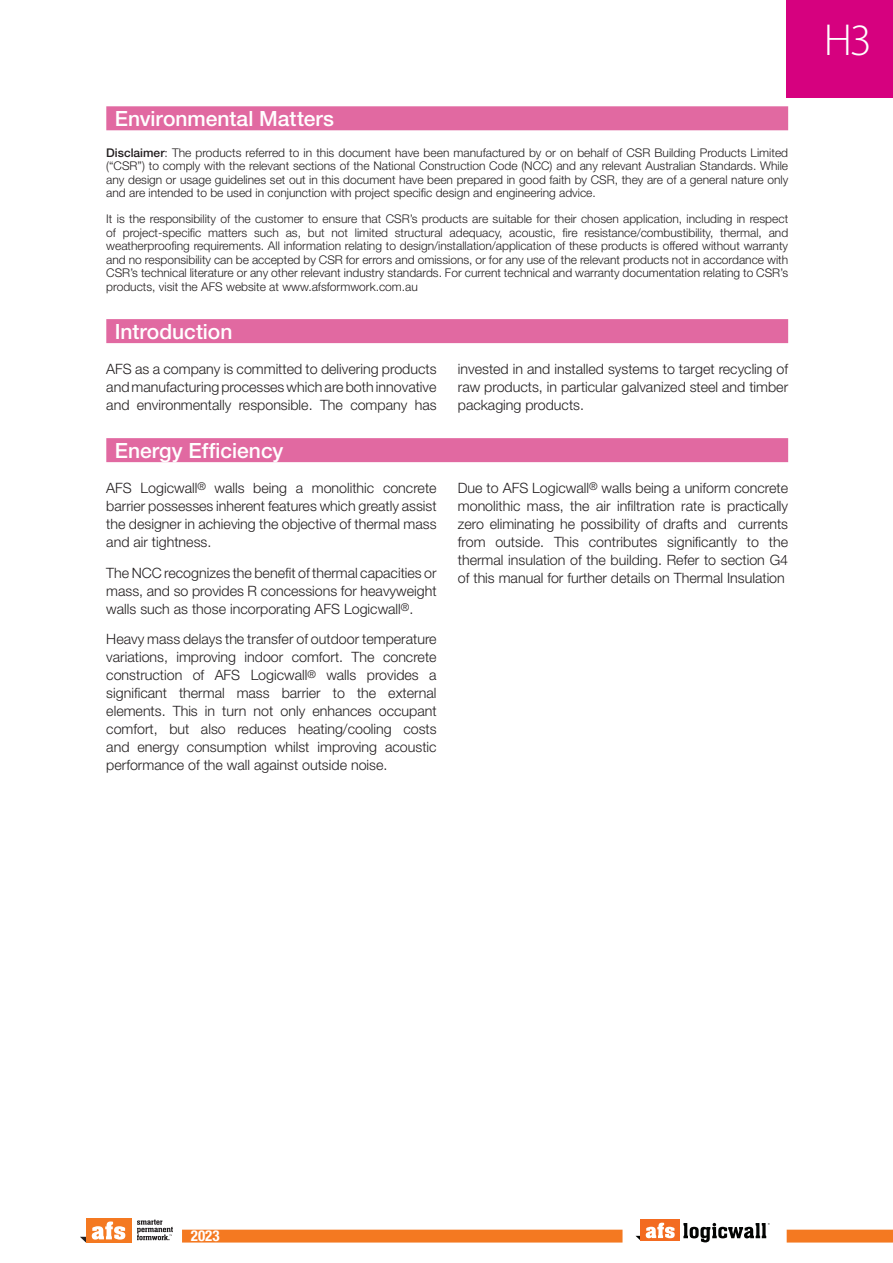
<style>
.page{position:relative;width:893px;height:1263px;background:#fff}
.page>*{position:absolute;margin:0;border:0;box-sizing:border-box;transform-origin:0 0}
.t1{font:300 45px "Myriad Pro";color:#fff}
.t2{font:500 21px "Helvetica Neue LT Std";color:#fff}
.t3{font:700 condensed 15px "Helvetica Neue LT Std";color:#fff}
.t4{font:300 14.25px/18px "Helvetica Neue LT Std";color:#231f20;text-align:justify}
.t5{font:300 12px/13.5px "Helvetica Neue LT Std";color:#231f20;text-align:justify}
.s1{font-weight:500}
</style>
<div class="page">
<div style="left:787px;top:0;width:106px;height:98px;background:#d6017f"></div>
<div style="left:641px;top:1220px;width:39px;height:21px;background:#f36b21"></div>
<svg style="left:636px;top:1223px;width:39px;height:18px"></svg>
<svg style="left:683px;top:1223px;width:87px;height:19px"></svg>
<div style="left:182px;top:1229px;width:440px;height:13px;background:#f47921"></div>
<div style="left:787px;top:1229px;width:106px;height:13px;background:#f47921"></div>
<svg style="left:80px;top:1237px;width:6px;height:5px"></svg>
<div style="left:86px;top:1218px;width:45px;height:24px;background:#f47921"></div>
<svg style="left:92px;top:1221px;width:33px;height:18px"></svg>
<svg style="left:137px;top:1219px;width:36px;height:21px"></svg>
<div style="left:106px;top:106px;width:682px;height:24px;background:#e169a1"></div>
<div style="left:106px;top:319px;width:682px;height:24px;background:#e169a1"></div>
<div style="left:106px;top:438px;width:682px;height:24px;background:#e169a1"></div>
<h2 class="t2" style="left:115px;top:106px;width:221px">Environmental Matters</h2>
<p class="t5" style="left:106px;top:145px;width:683px"><span class="s1">Disclaimer</span>: The products referred to in this document have been manufactured by or on behalf of CSR Building Products Limited (“CSR”) to comply with the relevant sections of the National Construction Code (NCC) and any relevant Australian Standards. While any design or usage guidelines set out in this document have been prepared in good faith by CSR, they are of a general nature only and are intended to be used in conjunction with project specific design and engineering advice.</p>
<p class="t5" style="left:106px;top:212px;width:683px">It is the responsibility of the customer to ensure that CSR’s products are suitable for their chosen application, including in respect of project-specific matters such as, but not limited structural adequacy, acoustic, fire resistance/combustibility, thermal, and weatherproofing requirements. All information relating to design/installation/application of these products is offered without warranty and no responsibility can be accepted by CSR for errors and omissions, or for any use of the relevant products not in accordance with CSR’s technical literature or any other relevant industry standards. For current technical and warranty documentation relating to CSR’s products, visit the AFS website at www.afsformwork.com.au</p>
<h2 class="t2" style="left:115px;top:318px;width:119px">Introduction</h2>
<p class="t4" style="left:106px;top:359px;width:332px">AFS as a company is committed to delivering products and manufacturing processes which are both innovative and environmentally responsible. The company has</p>
<p class="t4" style="left:458px;top:359px;width:332px">invested in and installed systems to target recycling of raw products, in particular galvanized steel and timber packaging products.</p>
<h2 class="t2" style="left:115px;top:437px;width:170px">Energy Efficiency</h2>
<p class="t4" style="left:106px;top:478px;width:332px">AFS Logicwall<sup>®</sup> walls being a monolithic concrete barrier possesses inherent features which greatly assist the designer in achieving the objective of thermal mass and air tightness.</p>
<p class="t4" style="left:106px;top:563px;width:332px">The NCC recognizes the benefit of thermal capacities or mass, and so provides R concessions for heavyweight walls such as those incorporating AFS Logicwall<sup>®</sup>.</p>
<p class="t4" style="left:106px;top:630px;width:332px">Heavy mass delays the transfer of outdoor temperature variations, improving indoor comfort. The concrete construction of AFS Logicwall<sup>®</sup> walls provides a significant thermal mass barrier to the external elements. This in turn not only enhances occupant comfort, but also reduces heating/cooling costs and energy consumption whilst improving acoustic performance of the wall against outside noise.</p>
<p class="t4" style="left:458px;top:478px;width:332px">Due to AFS Logicwall<sup>®</sup> walls being a uniform concrete monolithic mass, the air infiltration rate is practically zero eliminating he possibility of drafts and currents from outside. This contributes significantly to the thermal insulation of the building. Refer to section G4 of this manual for further details on Thermal Insulation</p>
<h1 class="t1" style="left:824px;top:13px;width:49px">H3</h1>
<p class="t3" style="left:191px;top:1227px;width:30px">2023</p>
</div>
